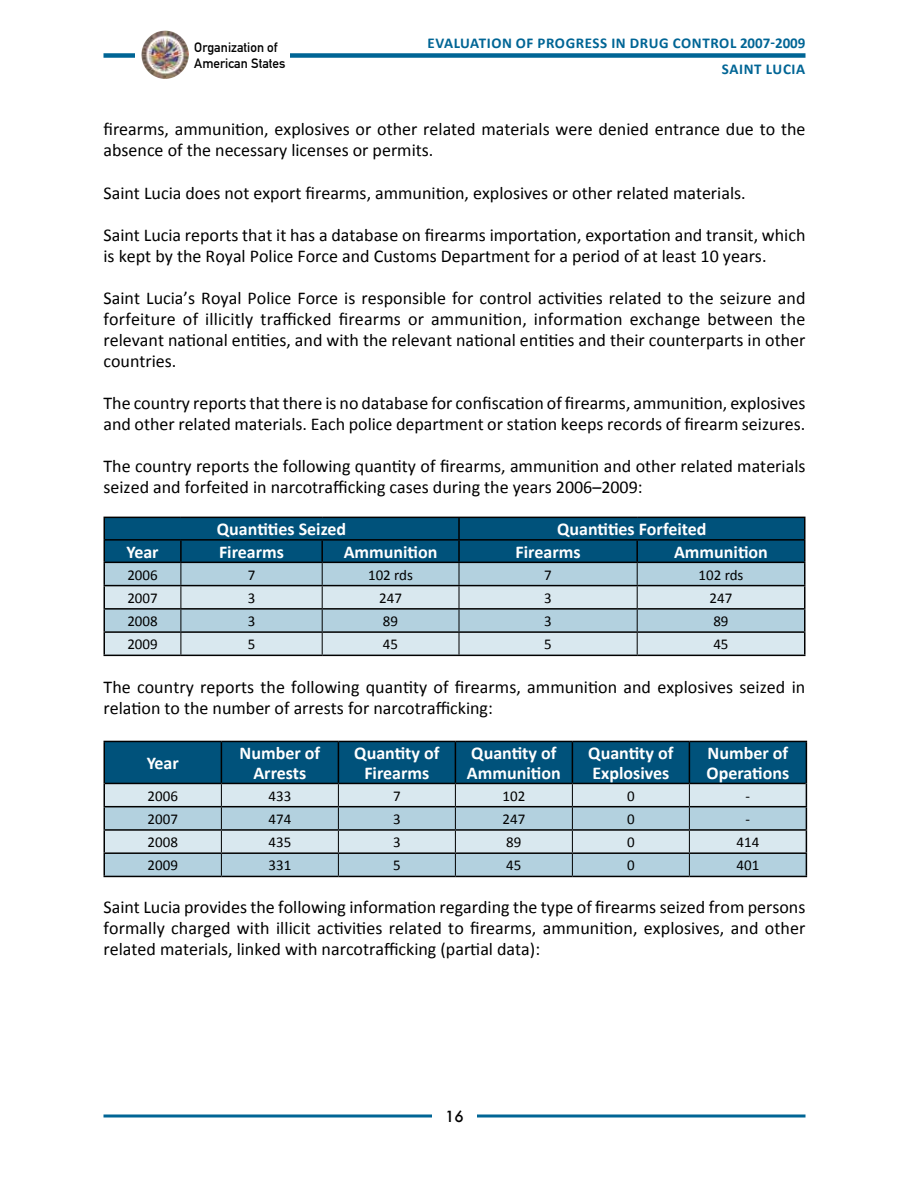
<style>
.page{position:relative;width:918px;height:1188px;background:#fff}
.page>*{position:absolute;margin:0;border:0;box-sizing:border-box;transform-origin:0 0}
.t1{font:18px/21px "Calibri";color:#000}
.t2{font:700 18px/19.5px "Calibri";color:#fff}
.t3{font:15px "Calibri";color:#000}
.t4{font:700 15px/25.5px "Calibri";letter-spacing:.04em;color:#006595}
.t5{font:500 15px "Futura";color:#000}
.t6{font:13.5px/16.2px "DIN Mittelschrift";color:#000}
</style>
<div class="page">
<svg style="left:104px;top:1114px;width:702px;height:4px;background:#3f8baf"></svg>
<div style="left:432px;top:1110px;width:45px;height:18px;background:#fff"></div>
<div style="left:104px;top:53px;width:702px;height:5px;background:#006595"></div>
<div style="left:135px;top:31px;width:155px;height:48px;background:#fff"></div>
<img style="left:141px;top:31px;width:48px;height:48px">
<hr style="left:804px;top:563px;width:2px;height:22px;background:#000">
<hr style="left:804px;top:586px;width:2px;height:22px;background:#000">
<hr style="left:804px;top:610px;width:2px;height:21px;background:#000">
<hr style="left:804px;top:633px;width:2px;height:22px;background:#000">
<hr style="left:104px;top:655px;width:77px;height:1px;background:#000">
<hr style="left:181px;top:655px;width:141px;height:1px;background:#000">
<hr style="left:322px;top:655px;width:137px;height:1px;background:#000">
<hr style="left:459px;top:655px;width:178px;height:1px;background:#000">
<hr style="left:637px;top:655px;width:168px;height:1px;background:#000">
<hr style="left:804px;top:518px;width:2px;height:22px;background:#000">
<svg style="left:104px;top:517px;width:701px;height:138px;background:#7ca3b6"></svg>
<hr style="left:804px;top:540px;width:2px;height:22px;background:#000">
<hr style="left:104px;top:562px;width:77px;height:1px;background:#000">
<hr style="left:181px;top:562px;width:141px;height:1px;background:#000">
<hr style="left:322px;top:562px;width:137px;height:1px;background:#000">
<hr style="left:459px;top:562px;width:178px;height:1px;background:#000">
<hr style="left:637px;top:562px;width:168px;height:1px;background:#000">
<hr style="left:104px;top:876px;width:117px;height:1px;background:#000">
<hr style="left:221px;top:876px;width:117px;height:1px;background:#000">
<hr style="left:338px;top:876px;width:117px;height:1px;background:#000">
<hr style="left:455px;top:876px;width:117px;height:1px;background:#000">
<hr style="left:572px;top:876px;width:117px;height:1px;background:#000">
<hr style="left:689px;top:876px;width:118px;height:1px;background:#000">
<svg style="left:104px;top:742px;width:703px;height:134px;background:#80a7ba"></svg>
<hr style="left:104px;top:741px;width:117px;height:1px;background:#000">
<hr style="left:104px;top:742px;width:1px;height:41px;background:#000">
<hr style="left:221px;top:741px;width:117px;height:1px;background:#000">
<hr style="left:338px;top:741px;width:117px;height:1px;background:#000">
<hr style="left:455px;top:741px;width:117px;height:1px;background:#000">
<hr style="left:572px;top:741px;width:117px;height:1px;background:#000">
<hr style="left:689px;top:741px;width:118px;height:1px;background:#000">
<hr style="left:806px;top:742px;width:1px;height:41px;background:#000">
<hr style="left:105px;top:783px;width:116px;height:1px;background:#000">
<hr style="left:221px;top:783px;width:117px;height:1px;background:#000">
<hr style="left:338px;top:783px;width:117px;height:1px;background:#000">
<hr style="left:455px;top:783px;width:117px;height:1px;background:#000">
<hr style="left:572px;top:783px;width:117px;height:1px;background:#000">
<hr style="left:689px;top:783px;width:117px;height:1px;background:#000">
<p class="t6" style="left:194px;top:39px;width:93px">Organization of<br>American States</p>
<p class="t4" style="left:722px;top:30px;width:85px;text-indent:-294px">EVALUATION OF PROGRESS IN DRUG CONTROL 2007-2009 saint</p>
<p class="t4" style="left:766px;top:56px;width:26px">lucia</p>
<p class="t1" style="left:104px;top:119px;width:703px">firearms, ammunition, explosives or other related materials were denied entrance due to the absence of the necessary licenses or permits.</p>
<p class="t1" style="left:104px;top:182px;width:644px">Saint Lucia does not export firearms, ammunition, explosives or other related materials.</p>
<p class="t1" style="left:104px;top:224px;width:703px">Saint Lucia reports that it has a database on firearms importation, exportation and transit, which is kept by the Royal Police Force and Customs Department for a period of at least 10 years.</p>
<p class="t1" style="left:104px;top:287px;width:704px;text-align:justify">Saint Lucia’s Royal Police Force is responsible for control activities related to the seizure and forfeiture of illicitly trafficked firearms or ammunition, information exchange between the relevant national entities, and with the relevant national entities and their counterparts in other countries.</p>
<p class="t1" style="left:104px;top:392px;width:703px">The country reports that there is no database for confiscation of firearms, ammunition, explosives and other related materials. Each police department or station keeps records of firearm seizures.</p>
<p class="t1" style="left:104px;top:455px;width:703px">The country reports the following quantity of firearms, ammunition and other related materials seized and forfeited in narcotrafficking cases during the years 2006–2009:</p>
<p class="t2" style="left:217px;top:520px;width:131px">Quantities Seized</p>
<p class="t2" style="left:557px;top:520px;width:151px">Quantities Forfeited</p>
<p class="t2" style="left:126px;top:542px;width:34px">Year</p>
<p class="t2" style="left:219px;top:542px;width:67px">Firearms</p>
<p class="t2" style="left:344px;top:542px;width:95px">Ammunition</p>
<p class="t2" style="left:516px;top:542px;width:67px">Firearms</p>
<p class="t2" style="left:674px;top:542px;width:95px">Ammunition</p>
<p class="t3" style="left:127px;top:565px;width:32px">2006</p>
<p class="t3" style="left:248px;top:565px;width:9px">7</p>
<p class="t3" style="left:368px;top:565px;width:46px">102 rds</p>
<p class="t3" style="left:544px;top:565px;width:9px">7</p>
<p class="t3" style="left:698px;top:565px;width:46px">102 rds</p>
<p class="t3" style="left:127px;top:588px;width:32px">2007</p>
<p class="t3" style="left:248px;top:588px;width:9px">3</p>
<p class="t3" style="left:379px;top:588px;width:24px">247</p>
<p class="t3" style="left:544px;top:588px;width:9px">3</p>
<p class="t3" style="left:710px;top:588px;width:24px">247</p>
<p class="t3" style="left:127px;top:612px;width:32px">2008</p>
<p class="t3" style="left:248px;top:612px;width:9px">3</p>
<p class="t3" style="left:383px;top:612px;width:17px">89</p>
<p class="t3" style="left:544px;top:612px;width:9px">3</p>
<p class="t3" style="left:713px;top:612px;width:17px">89</p>
<p class="t3" style="left:127px;top:635px;width:32px">2009</p>
<p class="t3" style="left:248px;top:635px;width:9px">5</p>
<p class="t3" style="left:383px;top:635px;width:17px">45</p>
<p class="t3" style="left:544px;top:635px;width:9px">5</p>
<p class="t3" style="left:713px;top:635px;width:17px">45</p>
<p class="t1" style="left:104px;top:676px;width:703px">The country reports the following quantity of firearms, ammunition and explosives seized in relation to the number of arrests for narcotrafficking:</p>
<p class="t2" style="left:147px;top:753px;width:34px">Year</p>
<p class="t2" style="left:240px;top:744px;width:82px;text-align:center">Number of<br>Arrests</p>
<p class="t2" style="left:354px;top:744px;width:87px;text-align:center">Quantity of<br>Firearms</p>
<p class="t2" style="left:467px;top:744px;width:95px">Quantity of<br>Ammunition</p>
<p class="t2" style="left:588px;top:744px;width:87px">Quantity of<br>Explosives</p>
<p class="t2" style="left:707px;top:744px;width:84px">Number of<br>Operations</p>
<p class="t3" style="left:148px;top:786px;width:32px">2006</p>
<p class="t3" style="left:268px;top:786px;width:24px">433</p>
<p class="t3" style="left:393px;top:786px;width:9px">7</p>
<p class="t3" style="left:502px;top:786px;width:24px">102</p>
<p class="t3" style="left:627px;top:786px;width:9px">0</p>
<p class="t3" style="left:746px;top:786px;width:6px">-</p>
<p class="t3" style="left:148px;top:809px;width:32px">2007</p>
<p class="t3" style="left:268px;top:809px;width:24px">474</p>
<p class="t3" style="left:393px;top:809px;width:9px">3</p>
<p class="t3" style="left:502px;top:809px;width:24px">247</p>
<p class="t3" style="left:627px;top:809px;width:9px">0</p>
<p class="t3" style="left:746px;top:809px;width:6px">-</p>
<p class="t3" style="left:148px;top:833px;width:32px">2008</p>
<p class="t3" style="left:268px;top:833px;width:24px">435</p>
<p class="t3" style="left:393px;top:833px;width:9px">3</p>
<p class="t3" style="left:506px;top:833px;width:17px">89</p>
<p class="t3" style="left:627px;top:833px;width:9px">0</p>
<p class="t3" style="left:736px;top:833px;width:24px">414</p>
<p class="t3" style="left:148px;top:856px;width:32px">2009</p>
<p class="t3" style="left:268px;top:856px;width:24px">331</p>
<p class="t3" style="left:393px;top:856px;width:9px">5</p>
<p class="t3" style="left:506px;top:856px;width:17px">45</p>
<p class="t3" style="left:627px;top:856px;width:9px">0</p>
<p class="t3" style="left:736px;top:856px;width:24px">401</p>
<p class="t1" style="left:104px;top:897px;width:703px;text-align:justify">Saint Lucia provides the following information regarding the type of firearms seized from persons formally charged with illicit activities related to firearms, ammunition, explosives, and other related materials, linked with narcotrafficking (partial data):</p>
<p class="t5" style="left:445px;top:1107px;width:20px">16</p>
</div>
